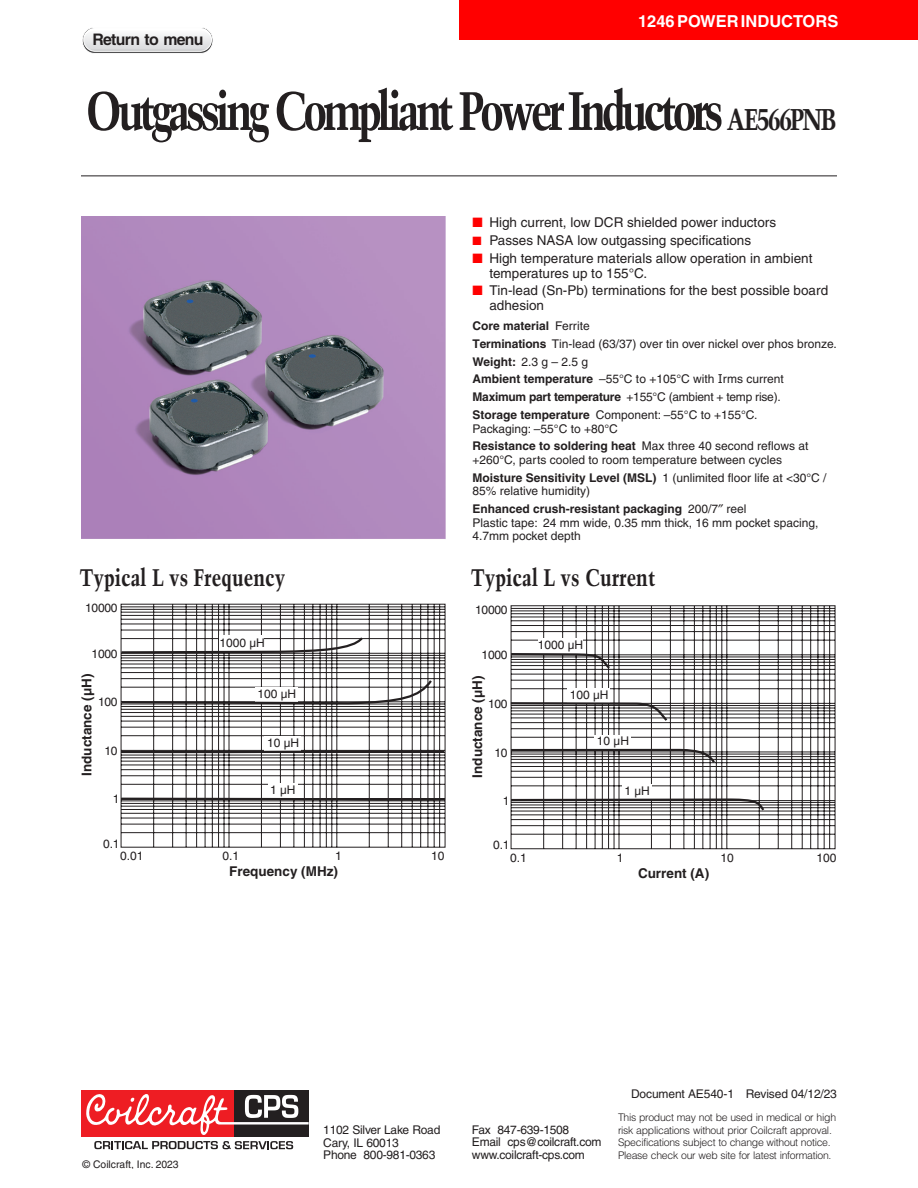
<style>
.page{position:relative;width:918px;height:1188px;background:#fff}
.page>*{position:absolute;margin:0;border:0;box-sizing:border-box;transform-origin:0 0}
.t1{font:700 condensed 54px "Trump Mediaeval";letter-spacing:-.085em;color:#231f20}
.t2{font:700 condensed 24px "Trump Mediaeval";color:#231f20}
.t3{font:700 16.5px "Helvetica";color:#fff}
.t4{font:700 15.9px "Helvetica";letter-spacing:-.045em;color:#231f20}
.t5{font:13.5px/14.7px "Helvetica";color:#231f20}
.t6{font:700 13.5px "Helvetica";color:#231f20}
.t7{font:12px/17.9px "Helvetica";color:#231f20}
.t8{font:12px/12.5px "Helvetica";letter-spacing:-.02em;color:#231f20}
.t9{font:700 12px/17.9px "Helvetica";color:#231f20}
.t10{font:300 10.5px/12.5px "Helvetica";letter-spacing:-.03em;color:#231f20}
.t11{font:10.5px "Helvetica";color:#231f20}
.s1{font-size:30px}
.s2{color:#f00}
.s3{font-weight:700}
.s4{font-family:"Verdana"}
.s5{font-weight:400}
</style>
<div class="page">
<div style="left:459px;top:0;width:459px;height:40px;background:#f00"></div>
<div style="left:234px;top:1090px;width:75px;height:47px;background:#231f20"></div>
<div style="left:81px;top:1090px;width:153px;height:47px;background:#ee1d23"></div>
<svg style="left:86px;top:1094px;width:223px;height:41px"></svg>
<svg style="left:94px;top:1141px;width:199px;height:8px"></svg>
<hr style="left:81px;top:176px;width:756px;height:1px;background:#231f20">
<img style="left:81px;top:216px;width:365px;height:323px">
<div style="left:82px;top:27px;width:131px;height:27px;border:1px solid #fff;border-radius:12px"></div>
<div style="left:83px;top:28px;width:129px;height:24px;border:1px solid #fff;border-radius:11px"></div>
<svg style="left:82px;top:28px;width:131px;height:23px"></svg>
<svg style="left:120px;top:603px;width:326px;height:245px"></svg>
<svg style="left:120px;top:635px;width:326px;height:167px"></svg>
<svg style="left:510px;top:605px;width:326px;height:245px"></svg>
<div style="left:538px;top:638px;width:44px;height:16px;background:#fff"></div>
<svg style="left:510px;top:652px;width:256px;height:161px"></svg>
<h3 class="t4" style="left:92px;top:29px;width:113px">Return to menu</h3>
<h3 class="t3" style="left:638px;top:11px;width:202px">1246 POWER INDUCTORS</h3>
<h1 class="t1" style="left:86px;top:77px;width:753px">Outgassing Compliant Power Inductors <span class="s1">AE566PNB</span></h1>
<p class="t5" style="left:472px;top:215px;width:305px"><span class="s2">■</span> High current, low DCR shielded power inductors</p>
<p class="t5" style="left:472px;top:233px;width:280px"><span class="s2">■</span> Passes NASA low outgassing specifications</p>
<p class="t5" style="left:489px;top:251px;width:325px;text-indent:-17px"><span class="s2">■</span> High temperature materials allow operation in ambient temperatures up to 155°C.</p>
<p class="t5" style="left:489px;top:283px;width:340px;text-indent:-17px"><span class="s2">■</span> Tin-lead (Sn-Pb) terminations for the best possible board adhesion</p>
<p class="t7" style="left:472px;top:317px;width:366px"><span class="s3">Core material</span> Ferrite<br><span class="s3">Terminations</span> Tin-lead (63/37) over tin over nickel over phos bronze.<br><span class="s3">Weight:</span> 2.3 g – 2.5 g<br><span class="s3">Ambient temperature</span> –55°C to +105°C with <span class="s4">I</span>rms current <span class="s3">Maximum part temperature</span> +155°C (ambient + temp rise).<br><span class="s3">Storage temperature</span> Component: –55°C to +155°C.</p>
<p class="t7" style="left:472px;top:419px;width:337px">Packaging: –55°C to +80°C<br><span class="s3">Resistance to soldering heat</span> Max three 40 second reflows at</p>
<p class="t7" style="left:472px;top:451px;width:356px">+260°C, parts cooled to room temperature between cycles<br><span class="s3">Moisture Sensitivity Level (MSL)</span> 1 (unlimited floor life at &lt;30°C /</p>
<p class="t9" style="left:472px;top:482px;width:275px"><span class="s5">85% relative humidity)<br></span>Enhanced crush-resistant packaging <span class="s5">200/7 reel</span></p>
<p class="t7" style="left:472px;top:516px;width:347px;line-height:13.5px">Plastic tape: 24 mm wide, 0.35 mm thick, 16 mm pocket spacing,<br>4.7mm pocket depth</p>
<h2 class="t2" style="left:80px;top:563px;width:207px">Typical L vs Frequency</h2>
<h2 class="t2" style="left:471px;top:563px;width:186px">Typical L vs Current</h2>
<p class="t7" style="left:85px;top:599px;width:34px">10000</p>
<p class="t7" style="left:475px;top:601px;width:34px">10000</p>
<p class="t7" style="left:92px;top:645px;width:27px">1000</p>
<p class="t6" style="left:78px;top:776px;width:104px;rotate:-90deg">Inductance (µH)</p>
<p class="t7" style="left:98px;top:693px;width:21px">100</p>
<p class="t7" style="left:104px;top:742px;width:15px">10</p>
<p class="t7" style="left:113px;top:790px;width:8px">1</p>
<p class="t7" style="left:219px;top:633px;width:47px">1000 µH</p>
<p class="t7" style="left:257px;top:685px;width:40px">100 µH</p>
<p class="t7" style="left:267px;top:733px;width:34px">10 µH</p>
<p class="t7" style="left:270px;top:780px;width:27px">1 µH</p>
<p class="t7" style="left:482px;top:646px;width:27px">1000</p>
<p class="t6" style="left:469px;top:778px;width:104px;rotate:-90deg">Inductance (µH)</p>
<p class="t7" style="left:488px;top:695px;width:21px">100</p>
<p class="t7" style="left:494px;top:743px;width:15px">10</p>
<p class="t7" style="left:503px;top:792px;width:8px">1</p>
<p class="t7" style="left:538px;top:636px;width:47px">1000 µH</p>
<p class="t7" style="left:570px;top:686px;width:40px">100 µH</p>
<p class="t7" style="left:597px;top:732px;width:34px">10 µH</p>
<p class="t7" style="left:624px;top:781px;width:27px">1 µH</p>
<p class="t7" style="left:103px;top:834px;width:18px">0.1</p>
<p class="t7" style="left:493px;top:836px;width:18px">0.1</p>
<p class="t7" style="left:120px;top:847px;width:25px">0.01</p>
<p class="t7" style="left:222px;top:847px;width:18px">0.1</p>
<p class="t7" style="left:335px;top:847px;width:8px">1</p>
<p class="t7" style="left:431px;top:847px;width:15px">10</p>
<p class="t6" style="left:229px;top:863px;width:110px">Frequency (MHz)</p>
<p class="t7" style="left:510px;top:849px;width:18px">0.1</p>
<p class="t7" style="left:617px;top:849px;width:8px">1</p>
<p class="t7" style="left:721px;top:848px;width:15px">10</p>
<p class="t7" style="left:817px;top:848px;width:22px">100</p>
<p class="t6" style="left:638px;top:865px;width:73px">Current (A)</p>
<p class="t7" style="left:631px;top:1085px;width:207px">Document AE540-1 Revised 04/12/23</p>
<p class="t11" style="left:83px;top:1158px;width:98px">© Coilcraft, Inc. 2023</p>
<p class="t8" style="left:323px;top:1124px;width:119px">1102 Silver Lake Road<br>Cary, IL 60013<br>Phone 800-981-0363</p>
<p class="t8" style="left:472px;top:1123px;width:131px">Fax 847-639-1508<br>Email cps@coilcraft.com www.coilcraft-cps.com</p>
<p class="t10" style="left:618px;top:1111px;width:220px">This product may not be used in medical or high risk applications without prior Coilcraft approval.<br>Specifications subject to change without notice.<br>Please check our web site for latest information.</p>
</div>
